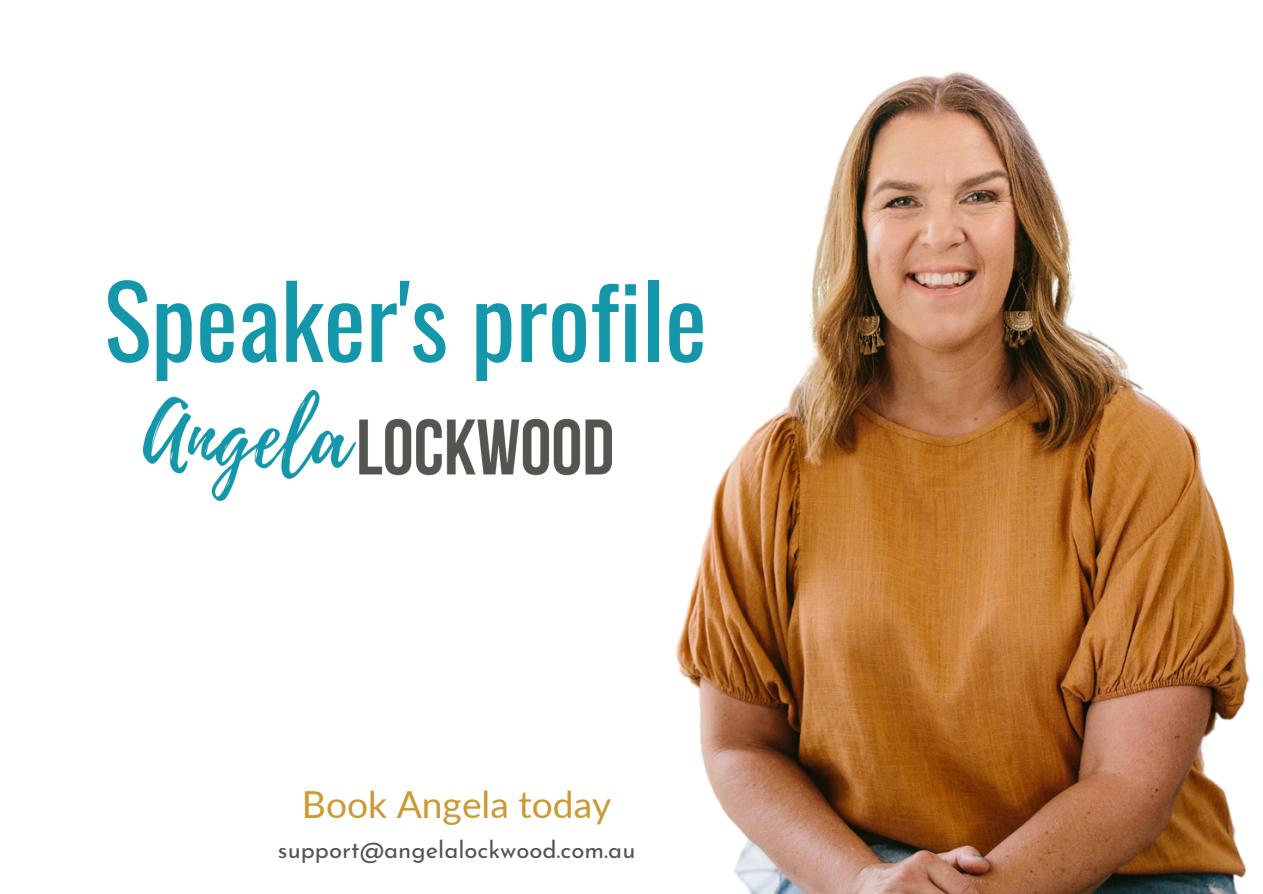
<style>
.page{position:relative;width:1263px;height:894px;background:#fff}
.page>*{position:absolute;margin:0;border:0;box-sizing:border-box;transform-origin:0 0}
.t1{font:100.05px "Oswald";color:#1497ab}
.t2{font:37.2px "Lato";color:#c93}
.t3{font:23.85px "Josefin Sans";color:#555550}
</style>
<div class="page">
<img style="left:611px;top:71px;width:639px;height:822px">
<img style="left:143px;top:390px;width:468px;height:111px">
<p class="t1" style="left:104px;top:242px;width:605px">Speaker's profile</p>
<h2 class="t2" style="left:302px;top:781px;width:311px">Book Angela today</h2>
<p class="t3" style="left:278px;top:839px;width:359px">support@angelalockwood.com.au</p>
</div>
